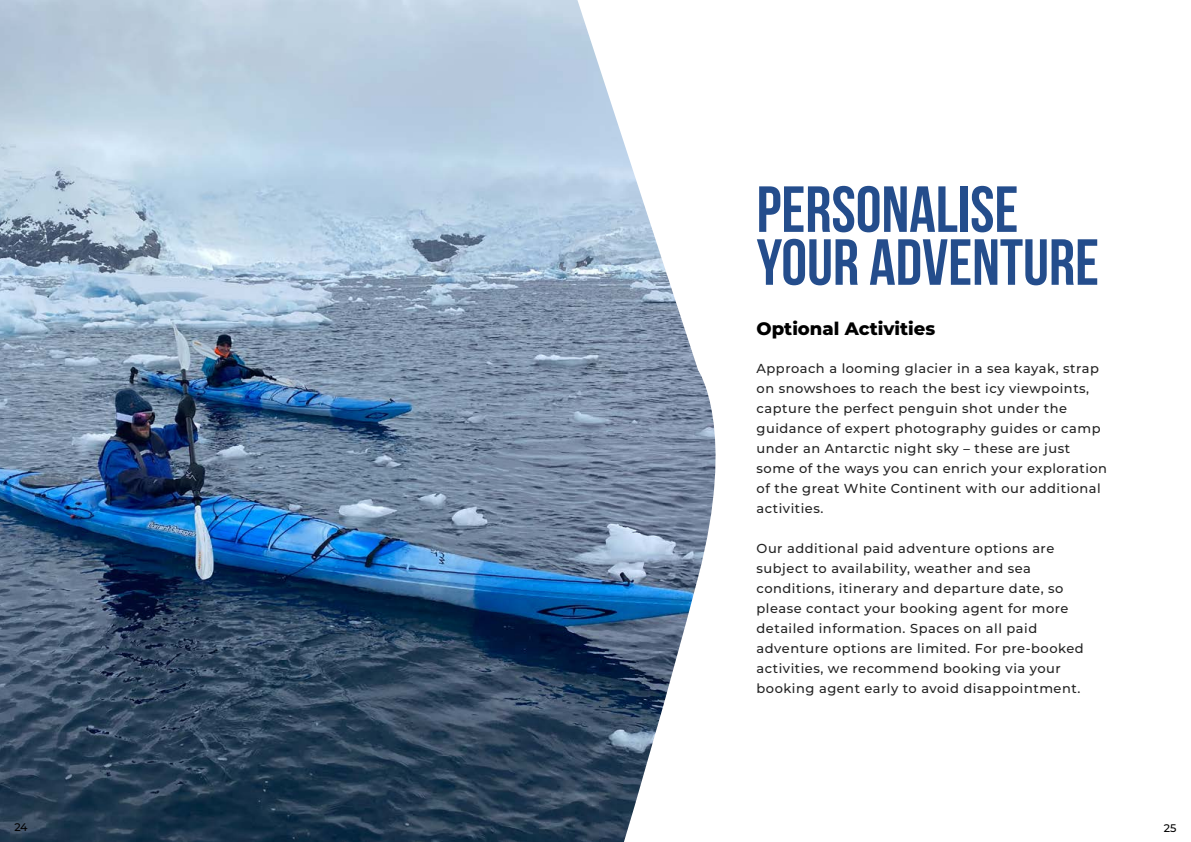
<style>
.page{position:relative;width:1191px;height:842px;background:#fff}
.page>*{position:absolute;margin:0;border:0;box-sizing:border-box;transform-origin:0 0}
.t1{font:700 65px/52.9px "Bebas Neue";color:#244d8c}
.t2{font:800 18px "Montserrat";color:#000}
.t3{font:500 13px/20px "Montserrat";letter-spacing:.04em;color:#222}
.t4{font:500 11px "Montserrat";color:#000}
</style>
<div class="page">
<img style="left:0;top:0;width:716px;height:842px">
<h1 class="t1" style="left:756px;top:182px;width:344px">PERSONALISE<br>YOUR ADVENTURE</h1>
<h2 class="t2" style="left:756px;top:315px;width:180px">Optional Activities</h2>
<p class="t3" style="left:756px;top:358px;width:352px">Approach a looming glacier in a sea kayak, strap on snowshoes to reach the best icy viewpoints, capture the perfect penguin shot under the guidance of expert photography guides or camp under an Antarctic night sky – these are just some of the ways you can enrich your exploration of the great White Continent with our additional activities.</p>
<p class="t3" style="left:756px;top:538px;width:329px">Our additional paid adventure options are subject to availability, weather and sea conditions, itinerary and departure date, so please contact your booking agent for more detailed information. Spaces on all paid adventure options are limited. For pre-booked activities, we recommend booking via your booking agent early to avoid disappointment.</p>
<p class="t4" style="left:14px;top:819px;width:15px">24</p>
<p class="t4" style="left:1164px;top:820px;width:14px">25</p>
</div>
